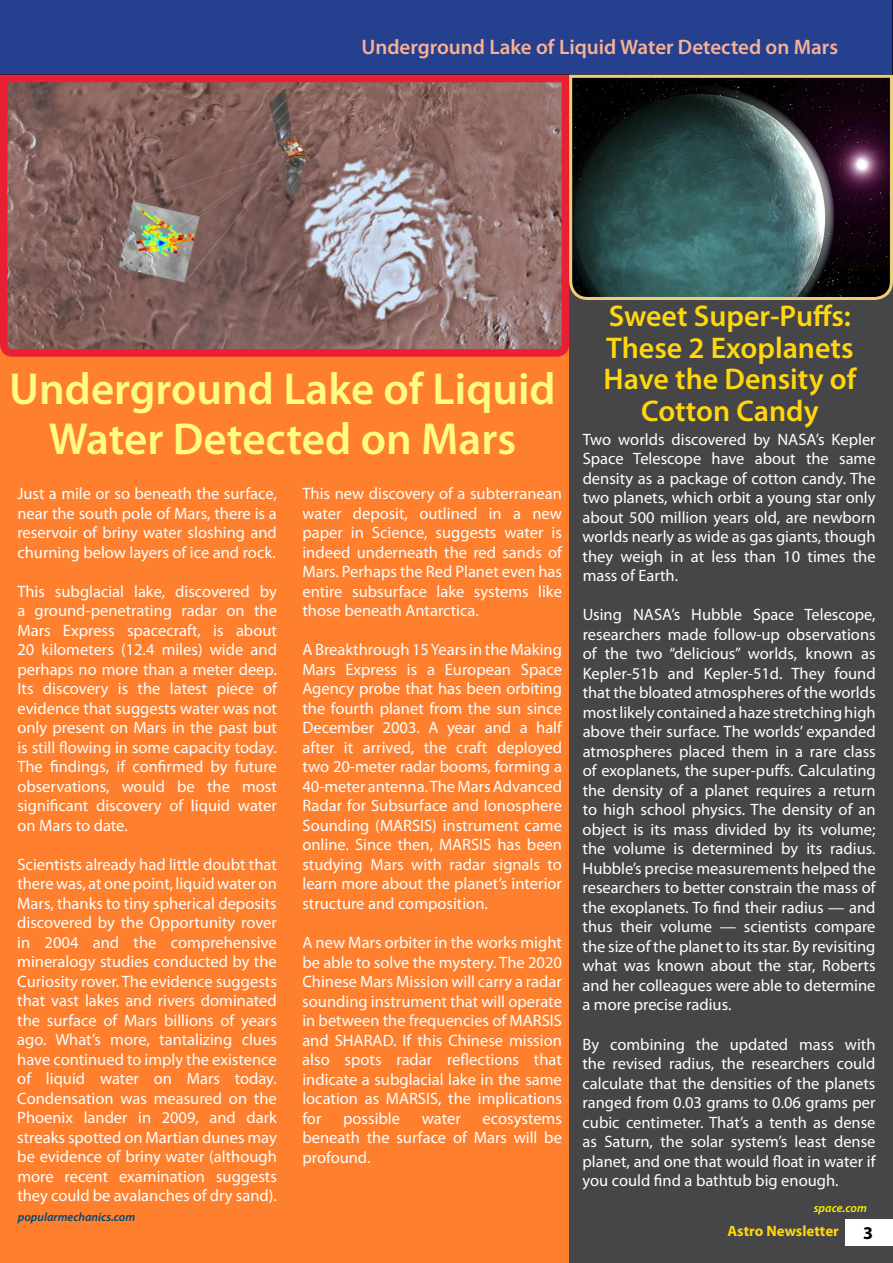
<style>
.page{position:relative;width:893px;height:1263px;background:#fff}
.page>*{position:absolute;margin:0;border:0;box-sizing:border-box;transform-origin:0 0}
.t1{font:600 45px/49.5px "Myriad Pro";color:#fefb86;text-align:center}
.t2{font:600 30px/31.5px "Myriad Pro";color:#fed70e;text-align:center}
.t3{font:600 21px "Myriad Pro";color:#f8b195}
.t4{font:700 18px "Myriad Pro";color:#000}
.t5{font:16.5px/19.5px "Myriad Pro";color:#fff;text-align:justify}
.t6{font:700 15px "Myriad Pro";color:#fed70e}
.t7{font:italic 600 12px "Myriad Pro";color:#004677}
.t8{font:italic 600 12px "Myriad Pro";letter-spacing:.005em;color:#fff200}
</style>
<div class="page">
<div style="left:0;top:75px;width:579px;height:1188px;background:#fe7f2d"></div>
<div style="left:569px;top:76px;width:324px;height:1187px;background:#464547"></div>
<div style="left:0;top:0;width:893px;height:73px;background:#25408f"></div>
<div style="left:846px;top:1219px;width:47px;height:26px;background:#fff"></div>
<svg style="left:0;top:71px;width:573px;height:286px;background:#906866"></svg>
<svg style="left:568px;top:73px;width:325px;height:229px;background:#374545"></svg>
<p class="t3" style="left:361px;top:34px;width:478px">Underground Lake of Liquid Water Detected on Mars</p>
<h1 class="t1" style="left:9px;top:363px;width:548px">Underground Lake of Liquid<br>Water Detected on Mars</h1>
<p class="t5" style="left:17px;top:484px;width:261px">Just a mile or so beneath the surface, near the south pole of Mars, there is a reservoir of briny water sloshing and churning below layers of ice and rock.</p>
<p class="t5" style="left:17px;top:581px;width:261px">This subglacial lake, discovered by a ground-penetrating radar on the Mars Express spacecraft, is about 20 kilometers (12.4 miles) wide and perhaps no more than a meter deep.<br>Its discovery is the latest piece of evidence that suggests water was not only present on Mars in the past but is still flowing in some capacity today.<br>The findings, if confirmed by future observations, would be the most significant discovery of liquid water on Mars to date.</p>
<p class="t5" style="left:17px;top:854px;width:261px">Scientists already had little doubt that therewas, at one point, liquidwater on Mars, thanks to tiny spherical deposits discovered by the Opportunity rover in 2004 and the comprehensive mineralogy studies conducted by the Curiosity rover. The evidence suggests that vast lakes and rivers dominated the surface of Mars billions of years ago. What’s more, tantalizing clues have continued to imply the existence of liquid water on Mars today.<br>Condensation was measured on the Phoenix lander in 2009, and dark streaks spotted on Martian dunes may be evidence of briny water (although more recent examination suggests they could be avalanches of dry sand).</p>
<p class="t7" style="left:18px;top:1209px;width:119px">popularmechanics.com</p>
<p class="t5" style="left:302px;top:484px;width:261px">This new discovery of a subterranean water deposit, outlined in a new paper in Science, suggests water is indeed underneath the red sands of Mars. Perhaps the Red Planet even has entire subsurface lake systems like those beneath Antarctica.</p>
<p class="t5" style="left:302px;top:640px;width:261px">A Breakthrough 15Years in the Making Mars Express is a European Space Agency probe that has been orbiting the fourth planet from the sun since December 2003. A year and a half after it arrived, the craft deployed two 20-meter radar booms, forming a 40-meter antenna.The MarsAdvanced Radar for Subsurface and Ionosphere Sounding (MARSIS) instrument came online. Since then, MARSIS has been studying Mars with radar signals to learn more about the planet’s interior structure and composition.</p>
<p class="t5" style="left:302px;top:932px;width:261px">A new Mars orbiter in the works might be able to solve the mystery. The 2020<br>Chinese Mars Mission will carry a radar sounding instrument that will operate in between the frequencies of MARSIS and SHARAD. If this Chinese mission also spots radar reflections that indicate a subglacial lake in the same location as MARSIS, the implications for</p>
<p class="t5" style="left:343px;top:1108px;width:58px">possible</p>
<p class="t5" style="left:422px;top:1108px;width:40px">water</p>
<p class="t5" style="left:302px;top:1108px;width:261px;text-indent:180px">ecosystems beneath the surface of Mars will be profound.</p>
<h2 class="t2" style="left:604px;top:300px;width:254px">Sweet Super-Puffs:<br>These 2 Exoplanets<br>Have the Density of<br>Cotton Candy</h2>
<p class="t5" style="left:583px;top:429px;width:295px">Two worlds discovered by NASA’s Kepler Space Telescope have about the same density as a package of cotton candy. The two planets, which orbit a young star only about 500 million years old, are newborn worlds nearly as wide as gas giants, though they weigh in at less than 10 times the mass of Earth.</p>
<p class="t5" style="left:582px;top:605px;width:295px">Using NASA’s Hubble Space Telescope, researchers made follow-up observations of the two “delicious” worlds, known as Kepler-51b and Kepler-51d. They found that the bloated atmospheres of the worlds mostlikely containedahazestretchinghigh above their surface. The worlds’ expanded atmospheres placed them in a rare class of exoplanets, the super-puffs. Calculating the density of a planet requires a return to high school physics. The density of an object is its mass divided by its volume; the volume is determined by its radius.<br>Hubble’s precise measurements helped the researchers to better constrain the mass of the exoplanets. To find their radius — and thus their volume — scientists compare the size of the planet to its star. By revisiting what was known about the star, Roberts and her colleagues were able to determine a more precise radius.</p>
<p class="t5" style="left:582px;top:1034px;width:295px">By combining the updated mass with the revised radius, the researchers could calculate that the densities of the planets ranged from 0.03 grams to 0.06 grams per cubic centimeter. That’s a tenth as dense as Saturn, the solar system’s least dense planet, and one that would float in water if you could find a bathtub big enough.</p>
<p class="t8" style="left:814px;top:1200px;width:55px">space.com</p>
<p class="t6" style="left:727px;top:1221px;width:113px">Astro Newsletter</p>
<p class="t4" style="left:863px;top:1221px;width:11px">3</p>
</div>
